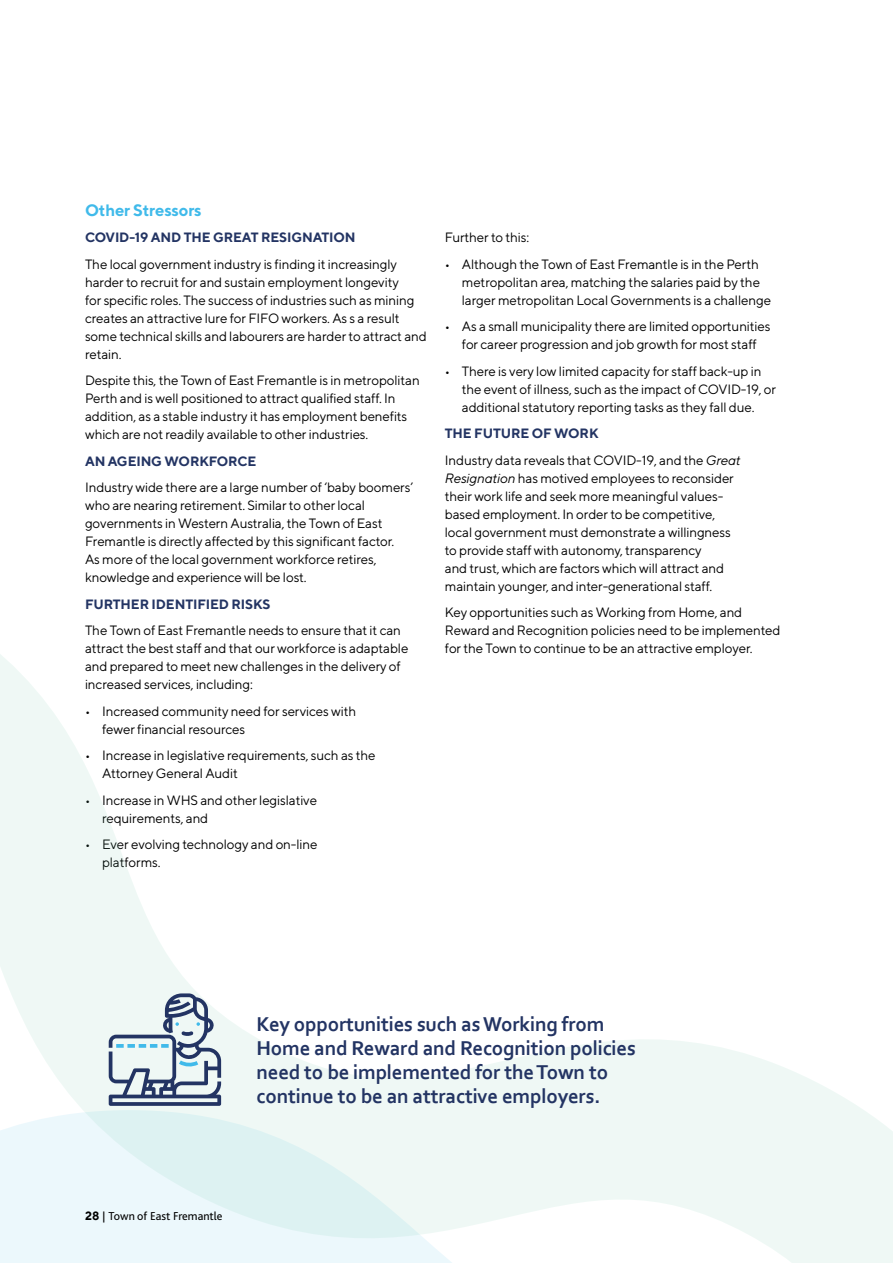
<style>
.page{position:relative;width:893px;height:1263px;background:#fff}
.page>*{position:absolute;margin:0;border:0;box-sizing:border-box;transform-origin:0 0}
.EF_grab{font:700 21px/24px "Corbel";letter-spacing:-.01em;color:#233463}
.EF_H2{font:700 16.5px "TT Norms";letter-spacing:-.01em;color:#40baea}
.EF_body{font:13.5px/18px "TT Norms";letter-spacing:-.01em;color:#000}
.EF_H3{font:700 13.5px "TT Norms";letter-spacing:-.01em;color:#233463}
.t1{font:12px "Bliss 2";color:#000}
.s1{font-style:italic}
.s2{font-family:"TT Norms";font-weight:700}
.s3{font-family:"TT Norms";font-weight:500}
</style>
<div class="page">
<svg style="left:0;top:654px;width:893px;height:609px"></svg>
<svg style="left:109px;top:993px;width:112px;height:113px"></svg>
<p class="EF_H2" style="left:85px;top:200px;width:118px">Other Stressors</p>
<p class="EF_H3" style="left:85px;top:229px;width:272px">COVID-19 AND THE GREAT RESIGNATION</p>
<p class="EF_body" style="left:85px;top:255px;width:343px">The local government industry is finding it increasingly harder to recruit for and sustain employment longevity<br>for specific roles. The success of industries such as mining creates an attractive lure for FIFO workers. As s a result some technical skills and labourers are harder to attract and retain.</p>
<p class="EF_body" style="left:85px;top:371px;width:336px">Despite this, the Town of East Fremantle is in metropolitan Perth and is well positioned to attract qualified staff. In addition, as a stable industry it has employment benefits which are not readily available to other industries.</p>
<p class="EF_H3" style="left:85px;top:452px;width:173px">AN AGEING WORKFORCE</p>
<p class="EF_body" style="left:85px;top:478px;width:330px">Industry wide there are a large number of ‘baby boomers’ who are nearing retirement. Similar to other local governments in Western Australia, the Town of East Fremantle is directly affected by this significant factor.<br>As more of the local government workforce retires, knowledge and experience will be lost.</p>
<p class="EF_H3" style="left:85px;top:595px;width:187px">FURTHER IDENTIFIED RISKS</p>
<p class="EF_body" style="left:85px;top:621px;width:325px">The Town of East Fremantle needs to ensure that it can attract the best staff and that our workforce is adaptable and prepared to meet new challenges in the delivery of increased services, including:</p>
<p class="EF_body" style="left:102px;top:702px;width:256px;text-indent:-17px">• Increased community need for services with fewer financial resources</p>
<p class="EF_body" style="left:102px;top:746px;width:275px;text-indent:-17px">• Increase in legislative requirements, such as the<br>Attorney General Audit</p>
<p class="EF_body" style="left:102px;top:791px;width:217px;text-indent:-17px">• Increase in WHS and other legislative requirements, and</p>
<p class="EF_body" style="left:102px;top:835px;width:217px;text-indent:-17px">• Ever evolving technology and on-line platforms.</p>
<p class="EF_body" style="left:445px;top:228px;width:86px">Further to this:</p>
<p class="EF_body" style="left:462px;top:255px;width:311px;text-indent:-17px">• Although the Town of East Fremantle is in the Perth metropolitan area, matching the salaries paid by the larger metropolitan Local Governments is a challenge</p>
<p class="EF_body" style="left:445px;top:317px;width:327px;text-align:center">• As a small municipality there are limited opportunities for career progression and job growth for most staff</p>
<p class="EF_body" style="left:462px;top:362px;width:316px;text-indent:-17px">• There is very low limited capacity for staff back-up in the event of illness, such as the impact of COVID-19, or additional statutory reporting tasks as they fall due.</p>
<p class="EF_H3" style="left:445px;top:425px;width:155px">THE FUTURE OF WORK</p>
<p class="EF_body" style="left:445px;top:451px;width:297px">Industry data reveals that COVID-19, and the <span class="s1">Great Resignation</span> has motived employees to reconsider their work life and seek more meaningful values&shy;based employment. In order to be competitive, local government must demonstrate a willingness to provide staff with autonomy, transparency<br>and trust, which are factors which will attract and maintain younger, and inter-generational staff.</p>
<p class="EF_body" style="left:445px;top:603px;width:337px">Key opportunities such as Working from Home, and<br>Reward and Recognition policies need to be implemented for the Town to continue to be an attractive employer.</p>
<p class="EF_grab" style="left:257px;top:1011px;width:381px">Key opportunities such as Working from Home and Reward and Recognition policies need to be implemented for the Town to continue to be an attractive employers.</p>
<p class="t1" style="left:85px;top:1208px;width:139px"><span class="s2">28</span> <span class="s3">|</span> Town of East Fremantle</p>
</div>
